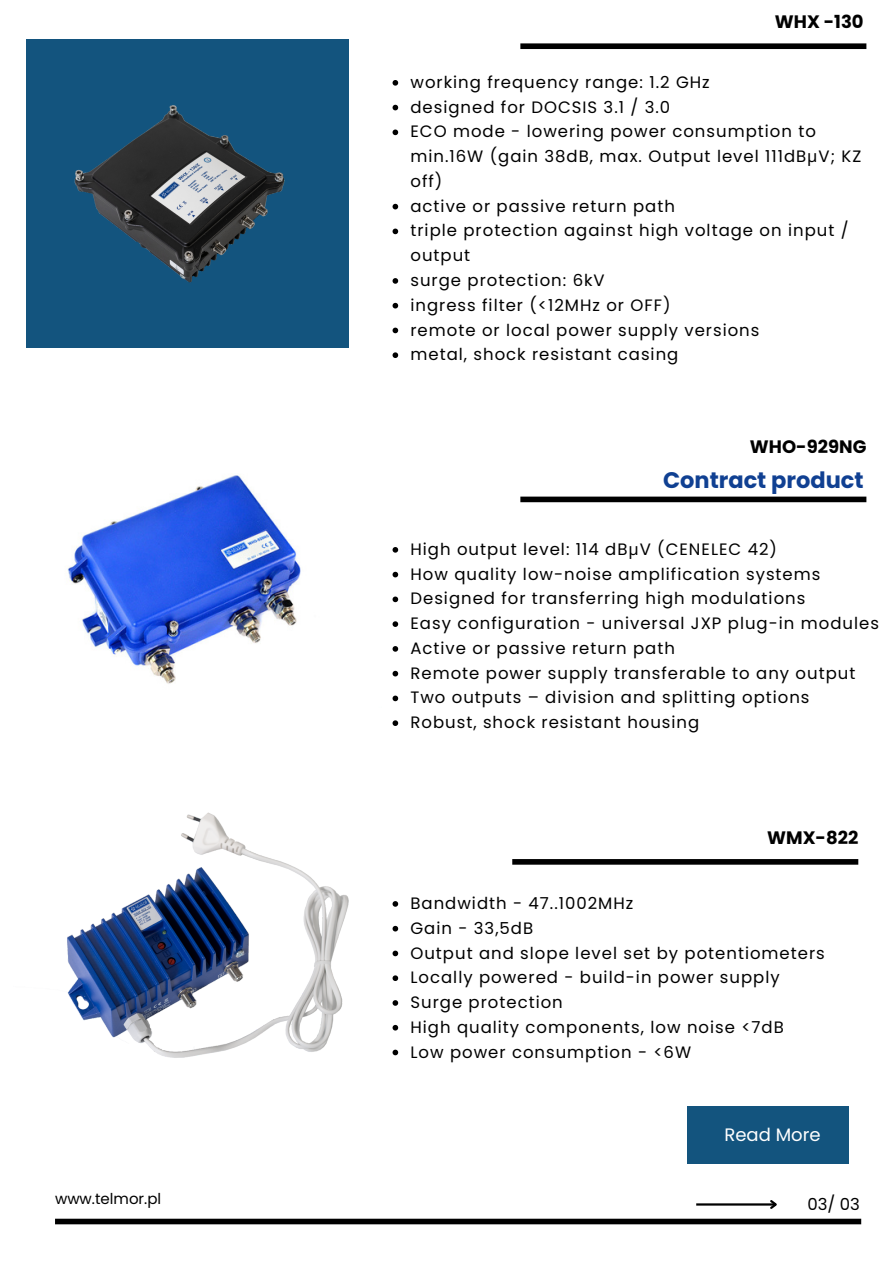
<style>
.page{position:relative;width:894px;height:1264px;background:#fff}
.page>*{position:absolute;margin:0;border:0;box-sizing:border-box;transform-origin:0 0}
.t1{font:700 22.5px "Poppins";color:#104092}
.t2{font:700 18px "Poppins";color:#000}
.t3{font:18px "Poppins";color:#fff}
.t4{font:16.5px/24.8px "Poppins";letter-spacing:.06em;color:#000}
.t5{font:15px "Poppins";color:#000}
.s1{font-family:"Noto Sans"}
</style>
<div class="page">
<div style="left:520px;top:43px;width:346px;height:6px;background:#000"></div>
<div style="left:55px;top:1218px;width:806px;height:6px;background:#000"></div>
<hr style="left:696px;top:1203px;width:79px;height:2px;background:#000">
<svg style="left:767px;top:1200px;width:10px;height:9px"></svg>
<div style="left:520px;top:496px;width:346px;height:6px;background:#000"></div>
<div style="left:26px;top:40px;width:323px;height:308px;background:#13547e"></div>
<img style="left:74px;top:105px;width:211px;height:178px">
<div style="left:512px;top:859px;width:346px;height:5px;background:#000"></div>
<img style="left:67px;top:812px;width:282px;height:246px">
<img style="left:67px;top:475px;width:234px;height:209px">
<svg style="left:392px;top:547px;width:6px;height:5px"></svg>
<svg style="left:392px;top:572px;width:6px;height:5px"></svg>
<svg style="left:392px;top:596px;width:6px;height:6px"></svg>
<svg style="left:392px;top:621px;width:6px;height:6px"></svg>
<svg style="left:392px;top:646px;width:6px;height:5px"></svg>
<svg style="left:392px;top:671px;width:6px;height:5px"></svg>
<svg style="left:392px;top:695px;width:6px;height:6px"></svg>
<svg style="left:392px;top:720px;width:6px;height:6px"></svg>
<svg style="left:392px;top:80px;width:6px;height:6px"></svg>
<svg style="left:392px;top:105px;width:6px;height:5px"></svg>
<svg style="left:392px;top:129px;width:6px;height:6px"></svg>
<svg style="left:392px;top:204px;width:6px;height:5px"></svg>
<svg style="left:392px;top:228px;width:6px;height:6px"></svg>
<svg style="left:392px;top:278px;width:6px;height:6px"></svg>
<svg style="left:392px;top:303px;width:6px;height:5px"></svg>
<svg style="left:392px;top:327px;width:6px;height:6px"></svg>
<svg style="left:392px;top:352px;width:6px;height:6px"></svg>
<svg style="left:392px;top:901px;width:6px;height:5px"></svg>
<svg style="left:392px;top:925px;width:6px;height:6px"></svg>
<svg style="left:392px;top:950px;width:6px;height:6px"></svg>
<svg style="left:392px;top:975px;width:6px;height:6px"></svg>
<svg style="left:392px;top:1000px;width:6px;height:5px"></svg>
<svg style="left:392px;top:1024px;width:6px;height:6px"></svg>
<svg style="left:392px;top:1049px;width:6px;height:6px"></svg>
<div style="left:687px;top:1106px;width:161px;height:57px;background:#13547e"></div>
<p class="t2" style="left:774px;top:9px;width:90px">WHX -130</p>
<h1 class="t4" style="left:410px;top:70px;width:301px">working frequency range: 1.2 GHz</h1>
<p class="t4" style="left:410px;top:94px;width:261px">designed for DOCSIS 3.1 / 3.0</p>
<p class="t4" style="left:410px;top:119px;width:452px">ECO mode - lowering power consumption to min.16W (gain 38dB, max. Output level 111dB<span class="s1">μ</span>V; KZ off)</p>
<p class="t4" style="left:410px;top:193px;width:266px">active or passive return path</p>
<p class="t4" style="left:410px;top:218px;width:439px">triple protection against high voltage on input / output</p>
<p class="t4" style="left:410px;top:268px;width:196px">surge protection: 6kV</p>
<p class="t4" style="left:410px;top:292px;width:261px">ingress filter (&lt;12MHz or OFF)</p>
<p class="t4" style="left:410px;top:317px;width:350px">remote or local power supply versions</p>
<p class="t4" style="left:410px;top:342px;width:269px">metal, shock resistant casing</p>
<h2 class="t2" style="left:749px;top:434px;width:118px">WHO-929NG</h2>
<p class="t1" style="left:662px;top:464px;width:202px">Contract product</p>
<p class="t4" style="left:410px;top:536px;width:368px">High output level: 114 dB<span class="s1">μ</span>V (CENELEC 42)</p>
<p class="t4" style="left:410px;top:561px;width:411px">How quality low-noise amplification systems</p>
<p class="t4" style="left:410px;top:586px;width:396px">Designed for transferring high modulations</p>
<p class="t4" style="left:410px;top:611px;width:470px">Easy configuration - universal JXP plug-in modules</p>
<p class="t4" style="left:410px;top:635px;width:266px">Active or passive return path</p>
<p class="t4" style="left:410px;top:660px;width:446px">Remote power supply transferable to any output</p>
<p class="t4" style="left:410px;top:685px;width:400px">Two outputs – division and splitting options</p>
<p class="t4" style="left:410px;top:710px;width:290px">Robust, shock resistant housing</p>
<h2 class="t2" style="left:767px;top:825px;width:92px">WMX-822</h2>
<p class="t4" style="left:410px;top:890px;width:224px">Bandwidth - 47..1002MHz</p>
<p class="t4" style="left:410px;top:915px;width:124px">Gain - 33,5dB</p>
<p class="t4" style="left:410px;top:940px;width:415px">Output and slope level set by potentiometers</p>
<p class="t4" style="left:410px;top:965px;width:370px">Locally powered - build-in power supply</p>
<p class="t4" style="left:410px;top:989px;width:154px">Surge protection</p>
<p class="t4" style="left:410px;top:1014px;width:375px">High quality components, low noise &lt;7dB</p>
<p class="t4" style="left:410px;top:1039px;width:282px">Low power consumption - &lt;6W</p>
<h3 class="t3" style="left:724px;top:1121px;width:98px">Read More</h3>
<p class="t5" style="left:55px;top:1188px;width:108px">www.telmor.pl</p>
<p class="t4" style="left:807px;top:1191px;width:54px">03/ 03</p>
</div>
